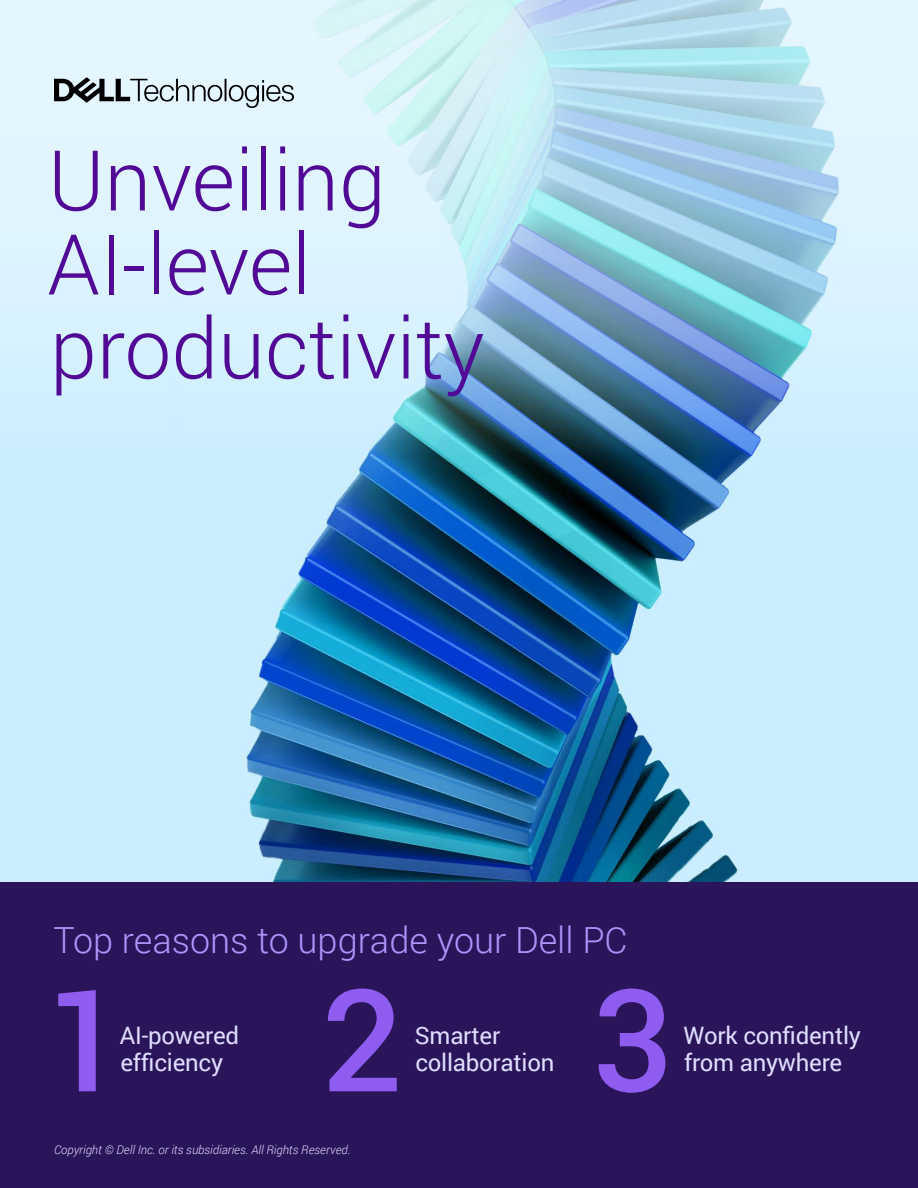
<style>
.page{position:relative;width:918px;height:1188px;background:#fff}
.page>*{position:absolute;margin:0;border:0;box-sizing:border-box;transform-origin:0 0}
.t1{font:500 142.5px "Roboto";color:#8e5cef}
.t2{font:300 84px/84px "Roboto";color:#500a96}
.t3{font:300 36px "Roboto";color:#aa96fa}
.t4{font:24px/27px "Roboto";letter-spacing:-.01em;color:#deddff}
.t5{font:italic 300 12px "Roboto";color:#deddff}
</style>
<div class="page">
<img style="left:0;top:591px;width:918px;height:291px">
<img style="left:0;top:0;width:918px;height:591px">
<div style="left:0;top:882px;width:918px;height:306px;background:#2a145a"></div>
<div style="left:800px;top:833px;width:118px;height:49px;background:#cbeeff"></div>
<svg style="left:54px;top:77px;width:240px;height:31px"></svg>
<h2 class="t2" style="left:47px;top:136px;width:439px">Unveiling<br>AI-level productivity</h2>
<h3 class="t3" style="left:53px;top:915px;width:576px">Top reasons to upgrade your Dell PC</h3>
<h1 class="t1" style="left:46px;top:940px;width:82px">1</h1>
<h1 class="t1" style="left:322px;top:940px;width:82px">2</h1>
<h1 class="t1" style="left:593px;top:940px;width:82px">3</h1>
<p class="t4" style="left:120px;top:1021px;width:121px">AI-powered efficiency</p>
<p class="t4" style="left:415px;top:1021px;width:141px">Smarter collaboration</p>
<p class="t4" style="left:684px;top:1021px;width:179px">Work confidently</p>
<p class="t4" style="left:684px;top:1048px;width:160px">from anywhere</p>
<p class="t5" style="left:54px;top:1142px;width:298px">Copyright © Dell Inc. or its subsidiaries. All Rights Reserved.</p>
</div>
